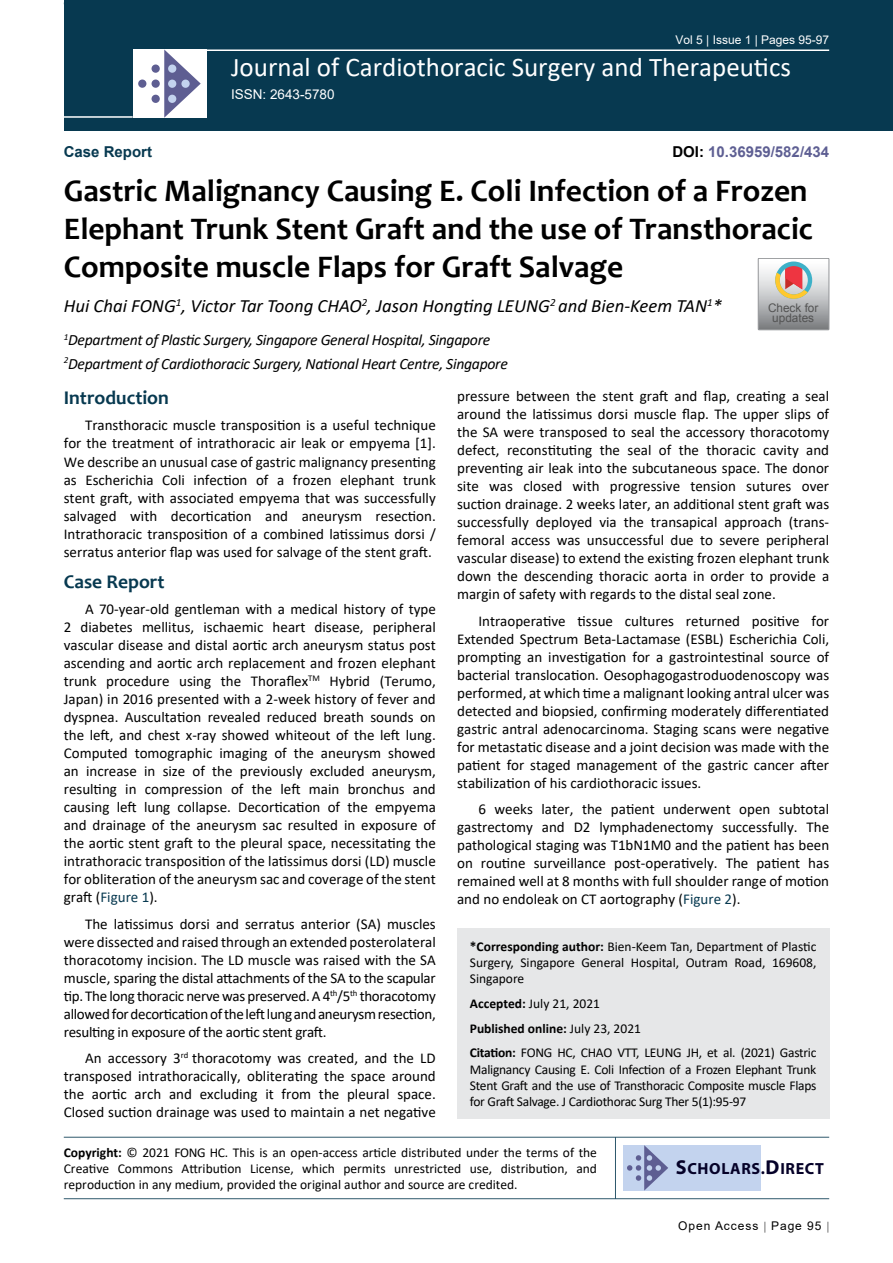
<style>
.page{position:relative;width:893px;height:1263px;background:#fff}
.page>*{position:absolute;margin:0;border:0;box-sizing:border-box;transform-origin:0 0}
.t1{font:700 31.5px/37.8px "Candara";color:#000}
.t2{font:27px "Calibri";color:#fff}
.t3{font:700 19.5px "Candara";color:#073950}
.t4{font:italic 18.75px "Calibri";color:#000}
.t5{font:700 16.2px "Myriad Pro";letter-spacing:.04em;color:#050128}
.t6{font:italic 15.75px/23.1px "Calibri";letter-spacing:-.02em;color:#000}
.t7{font:15px/18px "Calibri";color:#000;text-align:justify}
.t8{font:700 15px "Arial";color:#5e5f93}
.t9{font:700 15px "Arial";color:#073950}
.t10{font:13.5px/16.2px "Calibri";color:#000;text-align:justify}
.t11{font:13.5px/24.8px "Calibri";letter-spacing:-.02em;color:#000}
.t12{font:13.5px "Arial";color:#fff}
.t13{font:12px "Arial";color:#fff}
.t14{font:12px "Arial";letter-spacing:.08em;color:#000}
.t15{font:11.85px/10.2px "Arial";color:#535353;text-align:center}
.s1{color:#000}
.s2{color:#073950}
.s3{font-weight:700}
.s4{font-size:20.25px}
</style>
<div class="page">
<div style="left:64px;top:0;width:829px;height:131px;background:#073950"></div>
<hr style="left:64px;top:1137px;width:765px;height:1px;background:#073950">
<hr style="left:64px;top:1198px;width:765px;height:1px;background:#073950">
<hr style="left:615px;top:1137px;width:1px;height:62px;background:#073950">
<hr style="left:204px;top:49px;width:625px;height:2px;background:#fff">
<hr style="left:64px;top:116px;width:69px;height:2px;background:#fff">
<div style="left:133px;top:49px;width:74px;height:69px;background:#fff"></div>
<svg style="left:164px;top:49px;width:37px;height:69px"></svg>
<div style="left:152px;top:65px;width:8px;height:8px;background:#5e5e92;border-radius:50%"></div>
<div style="left:138px;top:80px;width:8px;height:8px;background:#5e5e92;border-radius:50%"></div>
<div style="left:152px;top:80px;width:8px;height:8px;background:#5e5e92;border-radius:50%"></div>
<div style="left:168px;top:80px;width:8px;height:8px;background:#c3d3ee;border-radius:50%"></div>
<div style="left:181px;top:80px;width:9px;height:8px;background:#c3d3ee;border-radius:50%"></div>
<div style="left:168px;top:95px;width:8px;height:8px;background:#c3d3ee;border-radius:50%"></div>
<div style="left:168px;top:65px;width:8px;height:8px;background:#c3d3ee;border-radius:50%"></div>
<div style="left:152px;top:95px;width:8px;height:8px;background:#5e5e92;border-radius:50%"></div>
<div style="left:623px;top:1145px;width:138px;height:45px;background:#c3d3ee"></div>
<svg style="left:627px;top:1145px;width:41px;height:45px"></svg>
<div style="left:457px;top:928px;width:372px;height:191px;background:#e6e7e8"></div>
<svg style="left:758px;top:258px;width:71px;height:72px;background:#bdb6b3"></svg>
<p class="t13" style="left:675px;top:31px;width:155px">Vol 5 | Issue 1 | Pages 95-97</p>
<p class="t9" style="left:64px;top:141px;width:90px">Case Report</p>
<h2 class="t2" style="left:231px;top:49px;width:561px">Journal of Cardiothoracic Surgery and Therapeutics</h2>
<p class="t12" style="left:231px;top:85px;width:105px">ISSN: 2643-5780</p>
<p class="t8" style="left:672px;top:141px;width:158px"><span class="s1">DOI:</span> 10.36959/582/434</p>
<h1 class="t1" style="left:64px;top:172px;width:751px">Gastric Malignancy Causing E. Coli Infection of a Frozen<br>Elephant Trunk Stent Graft and the use of Transthoracic<br>Composite muscle Flaps for Graft Salvage</h1>
<p class="t4" style="left:64px;top:293px;width:660px">Hui Chai FONG<sup>1</sup>, Victor Tar Toong CHAO<sup>2</sup>, Jason Hongting LEUNG<sup>2</sup> and Bien-Keem TAN<sup>1</sup>*</p>
<p class="t6" style="left:64px;top:328px;width:446px"><sup>1</sup>Department of Plastic Surgery, Singapore General Hospital, Singapore<br><sup>2</sup>Department of Cardiothoracic Surgery, National Heart Centre, Singapore</p>
<h3 class="t3" style="left:64px;top:385px;width:107px">Introduction</h3>
<p class="t7" style="left:64px;top:416px;width:374px;text-indent:21px">Transthoracic muscle transposition is a useful technique for the treatment of intrathoracic air leak or empyema [1].<br>We describe an unusual case of gastric malignancy presenting as Escherichia Coli infection of a frozen elephant trunk stent graft, with associated empyema that was successfully salvaged with decortication and aneurysm resection.<br>Intrathoracic transposition of a combined latissimus dorsi / serratus anterior flap was used for salvage of the stent graft.</p>
<h3 class="t3" style="left:64px;top:569px;width:102px">Case Report</h3>
<p class="t7" style="left:64px;top:600px;width:374px;text-indent:21px">A 70-year-old gentleman with a medical history of type 2 diabetes mellitus, ischaemic heart disease, peripheral vascular disease and distal aortic arch aneurysm status post ascending and aortic arch replacement and frozen elephant trunk procedure using the Thoraflex<sup>TM</sup> Hybrid (Terumo, Japan) in 2016 presented with a 2-week history of fever and dyspnea. Auscultation revealed reduced breath sounds on the left, and chest x-ray showed whiteout of the left lung.<br>Computed tomographic imaging of the aneurysm showed an increase in size of the previously excluded aneurysm, resulting in compression of the left main bronchus and causing left lung collapse. Decortication of the empyema and drainage of the aneurysm sac resulted in exposure of the aortic stent graft to the pleural space, necessitating the intrathoracic transposition of the latissimus dorsi (LD) muscle for obliteration of the aneurysm sac and coverage of the stent graft (<span class="s2">Figure 1</span>).</p>
<p class="t7" style="left:64px;top:914px;width:374px;text-indent:21px">The latissimus dorsi and serratus anterior (SA) muscles were dissected and raised through an extended posterolateral thoracotomy incision. The LD muscle was raised with the SA muscle, sparing the distal attachments of the SA to the scapular tip. The long thoracic nerve was preserved. A 4<sup>th</sup>/5<sup>th</sup> thoracotomy allowed for decortication of the left lung and aneurysm resection, resulting in exposure of the aortic stent graft.</p>
<p class="t7" style="left:64px;top:1049px;width:374px;text-indent:21px">An accessory 3<sup>rd</sup> thoracotomy was created, and the LD transposed intrathoracically, obliterating the space around the aortic arch and excluding it from the pleural space.<br>Closed suction drainage was used to maintain a net negative</p>
<p class="t15" style="left:768px;top:302px;width:52px">Check for updates</p>
<p class="t7" style="left:457px;top:387px;width:374px">pressure between the stent graft and flap, creating a seal around the latissimus dorsi muscle flap. The upper slips of the SA were transposed to seal the accessory thoracotomy defect, reconstituting the seal of the thoracic cavity and preventing air leak into the subcutaneous space. The donor site was closed with progressive tension sutures over suction drainage. 2 weeks later, an additional stent graft was successfully deployed via the transapical approach (trans&shy;femoral access was unsuccessful due to severe peripheral vascular disease) to extend the existing frozen elephant trunk down the descending thoracic aorta in order to provide a margin of safety with regards to the distal seal zone.</p>
<p class="t7" style="left:457px;top:611px;width:374px;text-indent:21px">Intraoperative tissue cultures returned positive for Extended Spectrum Beta-Lactamase (ESBL) Escherichia Coli, prompting an investigation for a gastrointestinal source of bacterial translocation. Oesophagogastroduodenoscopy was performed, at which time a malignant looking antral ulcer was detected and biopsied, confirming moderately differentiated gastric antral adenocarcinoma. Staging scans were negative for metastatic disease and a joint decision was made with the patient for staged management of the gastric cancer after stabilization of his cardiothoracic issues.</p>
<p class="t7" style="left:457px;top:800px;width:374px;text-indent:21px">6 weeks later, the patient underwent open subtotal gastrectomy and D2 lymphadenectomy successfully. The pathological staging was T1bN1M0 and the patient has been on routine surveillance post-operatively. The patient has remained well at 8 months with full shoulder range of motion and no endoleak on CT aortography (<span class="s2">Figure 2</span>).</p>
<p class="t10" style="left:470px;top:938px;width:348px"><span class="s3">*Corresponding author:</span> Bien-Keem Tan, Department of Plastic Surgery, Singapore General Hospital, Outram Road, 169608, Singapore</p>
<p class="t11" style="left:470px;top:991px;width:348px"><span class="s3">Accepted:</span> July 21, 2021<br><span class="s3">Published online:</span> July 23, 2021<br><span class="s3">Citation:</span> FONG HC, CHAO VTT, LEUNG JH, et al. (2021) Gastric</p>
<p class="t10" style="left:470px;top:1060px;width:348px">Malignancy Causing E. Coli Infection of a Frozen Elephant Trunk Stent Graft and the use of Transthoracic Composite muscle Flaps for Graft Salvage. J Cardiothorac Surg Ther 5(1):95-97</p>
<p class="t10" style="left:64px;top:1144px;width:535px"><span class="s3">Copyright:</span> © 2021 FONG HC. This is an open-access article distributed under the terms of the Creative Commons Attribution License, which permits unrestricted use, distribution, and reproduction in any medium, provided the original author and source are credited.</p>
<p class="t5" style="left:676px;top:1158px;width:150px"><span class="s4">S</span>CHOLARS.<span class="s4">D</span>IRECT</p>
<p class="t14" style="left:678px;top:1217px;width:145px">Open Access Page 95</p>
</div>
